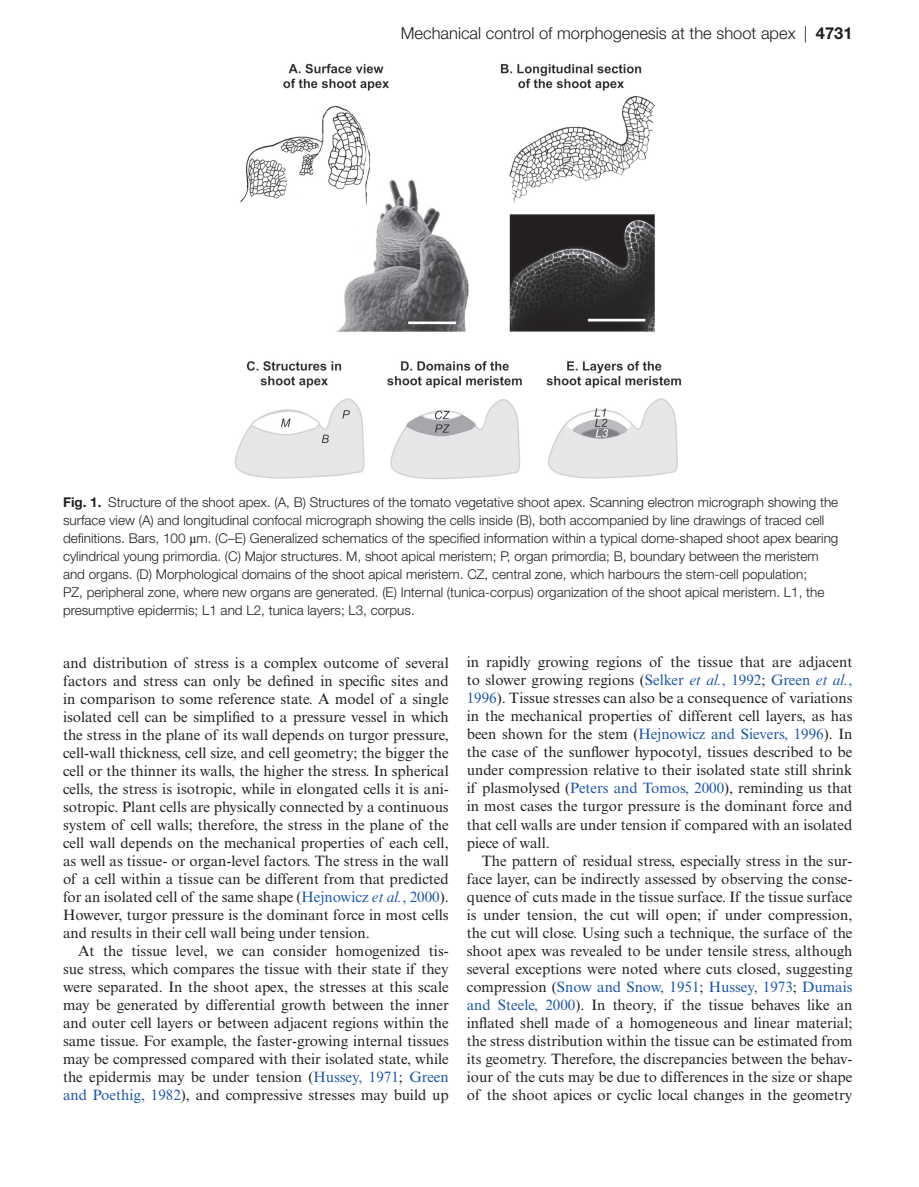
<style>
.page{position:relative;width:919px;height:1187px;background:#fff}
.page>*{position:absolute;margin:0;border:0;box-sizing:border-box;transform-origin:0 0}
.t1{font:300 16.5px "Helvetica Neue LT Std";color:#231f20}
.t2{font:15px/18px "Times New Roman MT Std";color:#231f20;text-align:justify}
.t3{font:300 13.5px/18px "Helvetica Neue LT Std";color:#231f20}
.s1{font-weight:700}
.s2{font-family:"Gandhari Unicode";font-weight:400}
.s3{color:#1e56a6}
.s4{font-style:italic;color:#1e56a6}
</style>
<div class="page">
<img style="left:234px;top:63px;width:447px;height:416px">
<p class="t1" style="left:401px;top:23px;width:453px">Mechanical control of morphogenesis at the shoot apex | <span class="s1">4731</span></p>
<p class="t3" style="left:63px;top:492px;width:776px"><span class="s1">Fig. 1.</span> Structure of the shoot apex. (A, B) Structures of the tomato vegetative shoot apex. Scanning electron micrograph showing the surface view (A) and longitudinal confocal micrograph showing the cells inside (B), both accompanied by line drawings of traced cell definitions. Bars, 100 <span class="s2">µ</span>m. (C–E) Generalized schematics of the specified information within a typical dome-shaped shoot apex bearing cylindrical young primordia. (C) Major structures. M, shoot apical meristem; P, organ primordia; B, boundary between the meristem and organs. (D) Morphological domains of the shoot apical meristem. CZ, central zone, which harbours the stem-cell population;<br>PZ, peripheral zone, where new organs are generated. (E) Internal (tunica-corpus) organization of the shoot apical meristem. L1, the presumptive epidermis; L1 and L2, tunica layers; L3, corpus.</p>
<p class="t2" style="left:63px;top:654px;width:387px">and distribution of stress is a complex outcome of several factors and stress can only be defined in specific sites and in comparison to some reference state. A model of a single isolated cell can be simplified to a pressure vessel in which the stress in the plane of its wall depends on turgor pressure, cell-wall thickness, cell size, and cell geometry; the bigger the cell or the thinner its walls, the higher the stress. In spherical cells, the stress is isotropic, while in elongated cells it is ani&shy;sotropic. Plant cells are physically connected by a continuous system of cell walls; therefore, the stress in the plane of the cell wall depends on the mechanical properties of each cell, as well as tissue- or organ-level factors. The stress in the wall of a cell within a tissue can be different from that predicted for an isolated cell of the same shape (<span class="s3">Hejnowicz</span> <span class="s4">et al.</span><span class="s3">, 2000</span>).<br>However, turgor pressure is the dominant force in most cells and results in their cell wall being under tension.</p>
<p class="t2" style="left:63px;top:942px;width:387px;text-indent:15px">At the tissue level, we can consider homogenized tis&shy;sue stress, which compares the tissue with their state if they were separated. In the shoot apex, the stresses at this scale may be generated by differential growth between the inner and outer cell layers or between adjacent regions within the same tissue. For example, the faster-growing internal tissues may be compressed compared with their isolated state, while the epidermis may be under tension (<span class="s3">Hussey, 1971</span>; <span class="s3">Green and Poethig, 1982</span>), and compressive stresses may build up</p>
<p class="t2" style="left:466px;top:653px;width:387px">in rapidly growing regions of the tissue that are adjacent to slower growing regions (<span class="s3">Selker</span> <span class="s4">et al.</span><span class="s3">, 1992</span>; <span class="s3">Green</span> <span class="s4">et al.</span><span class="s3">, 1996</span>). Tissue stresses can also be a consequence of variations in the mechanical properties of different cell layers, as has been shown for the stem (<span class="s3">Hejnowicz and Sievers, 1996</span>). In the case of the sunflower hypocotyl, tissues described to be under compression relative to their isolated state still shrink if plasmolysed (<span class="s3">Peters and Tomos, 2000</span>), reminding us that in most cases the turgor pressure is the dominant force and that cell walls are under tension if compared with an isolated piece of wall.</p>
<p class="t2" style="left:466px;top:851px;width:387px;text-indent:15px">The pattern of residual stress, especially stress in the sur&shy;face layer, can be indirectly assessed by observing the conse&shy;quence of cuts made in the tissue surface. If the tissue surface is under tension, the cut will open; if under compression, the cut will close. Using such a technique, the surface of the shoot apex was revealed to be under tensile stress, although several exceptions were noted where cuts closed, suggesting compression (<span class="s3">Snow and Snow, 1951</span>; <span class="s3">Hussey, 1973</span>; <span class="s3">Dumais and Steele, 2000</span>). In theory, if the tissue behaves like an inflated shell made of a homogeneous and linear material; the stress distribution within the tissue can be estimated from its geometry. Therefore, the discrepancies between the behav&shy;iour of the cuts may be due to differences in the size or shape of the shoot apices or cyclic local changes in the geometry</p>
</div>
